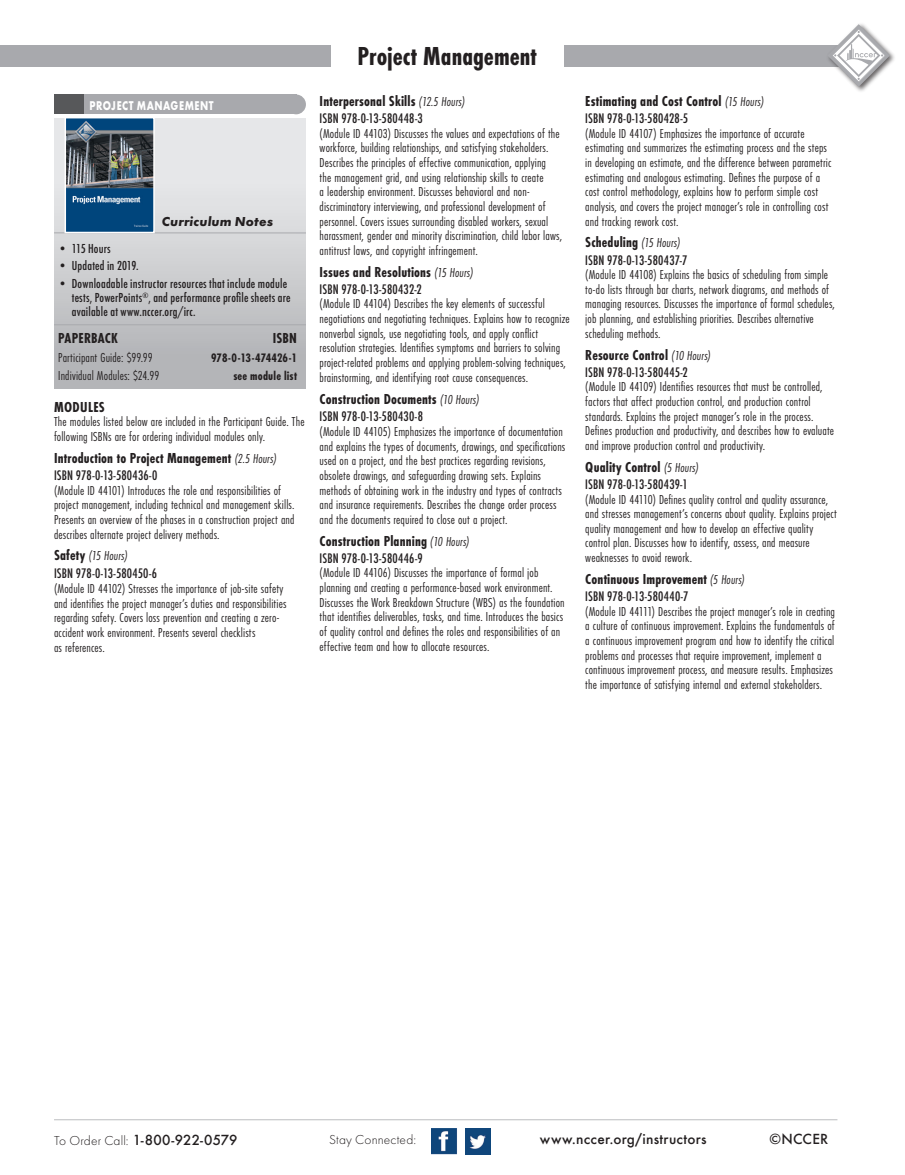
<style>
.page{position:relative;width:905px;height:1175px;background:#fff}
.page>*{position:absolute;margin:0;border:0;box-sizing:border-box;transform-origin:0 0}
.t1{font:700 27px "Futura PT Cond";color:#231f20}
.t2{font:700 15px "Futura PT Cond";letter-spacing:.01em;color:#231f20}
.t3{font:13.5px/14.7px "Futura PT Cond";letter-spacing:.01em;color:#231f20}
.t4{font:500 13.5px "Futura";letter-spacing:.02em;color:#231f20}
.t5{font:italic 13.5px "Futura PT Cond";letter-spacing:.01em;color:#231f20}
.t6{font:italic 700 13.5px "Futura PT";letter-spacing:.01em;color:#231f20}
.t7{font:300 13.5px "Futura PT";letter-spacing:.015em;color:#231f20}
.t8{font:700 13.2px "Futura PT";letter-spacing:.055em;color:#fff;scale:.77 1}
.t9{font:500 condensed 12.75px "Futura";letter-spacing:.01em;color:#231f20}
.t10{font:700 12.75px "Futura PT Cond";letter-spacing:.015em;color:#231f20}
.t11{font:500 condensed 12px/14.2px "Futura";letter-spacing:.015em;color:#231f20}
.s1{font-weight:400;font-style:italic;font-size:13.5px}
.s2{font-weight:700;font-style:normal;font-size:15px}
.s3{font-family:"Futura PT";font-weight:300}
</style>
<div class="page">
<img style="left:431px;top:1128px;width:26px;height:27px">
<img style="left:465px;top:1128px;width:26px;height:26px">
<hr style="left:54px;top:1119px;width:783px;height:1px;background:#bcbdc0">
<div style="left:54px;top:119px;width:252px;height:269px;background:linear-gradient(to bottom,#f1f2f3,#b1b2b5)"></div>
<hr style="left:54px;top:232px;width:252px;height:1px;background:#a8a9ad">
<hr style="left:54px;top:324px;width:252px;height:1px;background:#a8a9ad">
<img style="left:68px;top:120px;width:84px;height:110px">
<div style="left:65px;top:117px;width:90px;height:116px;border:2px solid #fff"></div>
<div style="left:286px;top:95px;width:20px;height:19px;background:#a8a9ad;border-radius:50%"></div>
<div style="left:83px;top:94px;width:213px;height:20px;background:#a8a9ad"></div>
<div style="left:54px;top:94px;width:30px;height:20px;background:#57585a"></div>
<div style="left:0;top:45px;width:330px;height:21px;background:#a8a9ad"></div>
<div style="left:564px;top:45px;width:298px;height:21px;background:#a8a9ad"></div>
<div style="left:825px;top:22px;width:71px;height:71px;background:#231f20;opacity:.69"></div>
<svg style="left:827px;top:24px;width:63px;height:63px"></svg>
<p class="t8" style="left:89px;top:97px;width:163px">PROJECT MANAGEMENT</p>
<p class="t6" style="left:162px;top:213px;width:113px">Curriculum Notes</p>
<p class="t11" style="left:58px;top:241px;width:54px">• 115 Hours</p>
<p class="t11" style="left:58px;top:258px;width:82px">• Updated in 2019.</p>
<p class="t11" style="left:72px;top:276px;width:220px;text-indent:-14px">• Downloadable instructor resources that include module tests, PowerPoints<sup>®</sup>, and performance profile sheets are available at www.nccer.org/irc.</p>
<p class="t2" style="left:58px;top:329px;width:61px">PAPERBACK</p>
<p class="t2" style="left:273px;top:329px;width:26px">ISBN</p>
<p class="t3" style="left:58px;top:350px;width:96px">Participant Guide: $99.99</p>
<p class="t10" style="left:211px;top:350px;width:87px">978-0-13-474426-1</p>
<p class="t3" style="left:58px;top:368px;width:102px">Individual Modules: $24.99</p>
<p class="t10" style="left:233px;top:368px;width:65px">see module list</p>
<p class="t2" style="left:54px;top:398px;width:52px">MODULES</p>
<p class="t3" style="left:54px;top:414px;width:252px">The modules listed below are included in the Participant Guide. The following ISBNs are for ordering individual modules only.</p>
<p class="t2" style="left:54px;top:449px;width:224px">Introduction to Project Management <span class="s1">(2.5 Hours)</span></p>
<p class="t9" style="left:54px;top:467px;width:105px">ISBN 978-0-13-580436-0</p>
<p class="t3" style="left:54px;top:483px;width:242px">(Module ID 44101) Introduces the role and responsibilities of project management, including technical and management skills.<br>Presents an overview of the phases in a construction project and describes alternate project delivery methods.</p>
<p class="t5" style="left:54px;top:548px;width:75px"><span class="s2">Safety</span> (15 Hours)</p>
<p class="t9" style="left:54px;top:566px;width:105px">ISBN 978-0-13-580450-6</p>
<p class="t3" style="left:54px;top:581px;width:234px">(Module ID 44102) Stresses the importance of job-site safety and identifies the project manager’s duties and responsibilities regarding safety. Covers loss prevention and creating a zero&shy;accident work environment. Presents several checklists<br>as references.</p>
<h1 class="t1" style="left:357px;top:41px;width:181px">Project Management</h1>
<p class="t2" style="left:319px;top:92px;width:147px">Interpersonal Skills <span class="s1">(12.5 Hours)</span></p>
<p class="t9" style="left:319px;top:111px;width:105px">ISBN 978-0-13-580448-3</p>
<p class="t3" style="left:319px;top:126px;width:244px">(Module ID 44103) Discusses the values and expectations of the workforce, building relationships, and satisfying stakeholders.<br>Describes the principles of effective communication, applying<br>the management grid, and using relationship skills to create<br>a leadership environment. Discusses behavioral and non&shy;discriminatory interviewing, and professional development of personnel. Covers issues surrounding disabled workers, sexual harassment, gender and minority discrimination, child labor laws, antitrust laws, and copyright infringement.</p>
<p class="t2" style="left:319px;top:263px;width:155px">Issues and Resolutions <span class="s1">(15 Hours)</span></p>
<p class="t9" style="left:319px;top:281px;width:104px">ISBN 978-0-13-580432-2</p>
<p class="t3" style="left:319px;top:296px;width:251px">(Module ID 44104) Describes the key elements of successful negotiations and negotiating techniques. Explains how to recognize nonverbal signals, use negotiating tools, and apply conflict resolution strategies. Identifies symptoms and barriers to solving project-related problems and applying problem-solving techniques, brainstorming, and identifying root cause consequences.</p>
<p class="t2" style="left:319px;top:390px;width:161px">Construction Documents <span class="s1">(10 Hours)</span></p>
<p class="t9" style="left:319px;top:409px;width:105px">ISBN 978-0-13-580430-8</p>
<p class="t3" style="left:319px;top:424px;width:247px">(Module ID 44105) Emphasizes the importance of documentation and explains the types of documents, drawings, and specifications used on a project, and the best practices regarding revisions, obsolete drawings, and safeguarding drawing sets. Explains methods of obtaining work in the industry and types of contracts and insurance requirements. Describes the change order process and the documents required to close out a project.</p>
<p class="t2" style="left:319px;top:532px;width:151px">Construction Planning <span class="s1">(10 Hours)</span></p>
<p class="t9" style="left:319px;top:550px;width:105px">ISBN 978-0-13-580446-9</p>
<p class="t3" style="left:319px;top:565px;width:246px">(Module ID 44106) Discusses the importance of formal job planning and creating a performance-based work environment.<br>Discusses the Work Breakdown Structure (WBS) as the foundation that identifies deliverables, tasks, and time. Introduces the basics of quality control and defines the roles and responsibilities of an effective team and how to allocate resources.</p>
<p class="t2" style="left:585px;top:92px;width:180px">Estimating and Cost Control <span class="s1">(15 Hours)</span></p>
<p class="t9" style="left:585px;top:111px;width:104px">ISBN 978-0-13-580428-5</p>
<p class="t3" style="left:585px;top:126px;width:247px">(Module ID 44107) Emphasizes the importance of accurate estimating and summarizes the estimating process and the steps in developing an estimate, and the difference between parametric estimating and analogous estimating. Defines the purpose of a cost control methodology, explains how to perform simple cost analysis, and covers the project manager’s role in controlling cost and tracking rework cost.</p>
<p class="t2" style="left:585px;top:234px;width:96px">Scheduling <span class="s1">(15 Hours)</span></p>
<p class="t9" style="left:585px;top:252px;width:103px">ISBN 978-0-13-580437-7</p>
<p class="t3" style="left:585px;top:267px;width:251px">(Module ID 44108) Explains the basics of scheduling from simple to-do lists through bar charts, network diagrams, and methods of managing resources. Discusses the importance of formal schedules, job planning, and establishing priorities. Describes alternative scheduling methods.</p>
<p class="t2" style="left:585px;top:346px;width:127px">Resource Control <span class="s1">(10 Hours)</span></p>
<p class="t9" style="left:585px;top:364px;width:104px">ISBN 978-0-13-580445-2</p>
<p class="t3" style="left:585px;top:379px;width:250px">(Module ID 44109) Identifies resources that must be controlled, factors that affect production control, and production control standards. Explains the project manager’s role in the process.<br>Defines production and productivity, and describes how to evaluate and improve production control and productivity.</p>
<p class="t2" style="left:585px;top:458px;width:115px">Quality Control <span class="s1">(5 Hours)</span></p>
<p class="t9" style="left:585px;top:476px;width:104px">ISBN 978-0-13-580439-1</p>
<p class="t3" style="left:585px;top:492px;width:253px">(Module ID 44110) Defines quality control and quality assurance, and stresses management’s concerns about quality. Explains project quality management and how to develop an effective quality control plan. Discusses how to identify, assess, and measure weaknesses to avoid rework.</p>
<p class="t2" style="left:585px;top:570px;width:161px">Continuous Improvement <span class="s1">(5 Hours)</span></p>
<p class="t9" style="left:585px;top:588px;width:105px">ISBN 978-0-13-580440-7</p>
<p class="t3" style="left:585px;top:604px;width:251px">(Module ID 44111) Describes the project manager’s role in creating a culture of continuous improvement. Explains the fundamentals of a continuous improvement program and how to identify the critical problems and processes that require improvement, implement a continuous improvement process, and measure results. Emphasizes the importance of satisfying internal and external stakeholders.</p>
<p class="t4" style="left:54px;top:1130px;width:185px"><span class="s3">To Order Call:</span> 1-800-922-0579</p>
<p class="t7" style="left:329px;top:1131px;width:88px">Stay Connected:</p>
<p class="t4" style="left:540px;top:1129px;width:168px">www.nccer.org/instructors</p>
<p class="t4" style="left:769px;top:1129px;width:60px">©NCCER</p>
</div>
